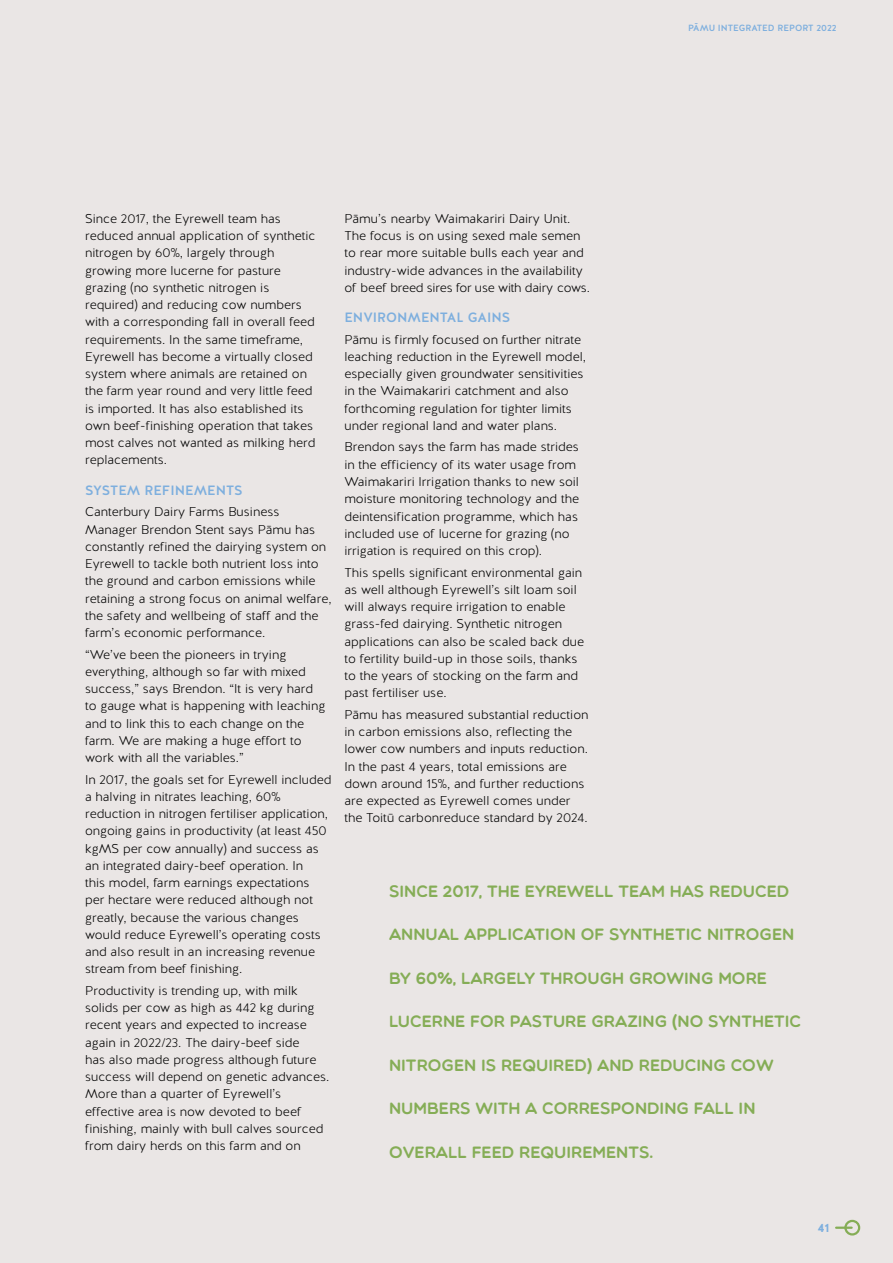
<style>
.page{position:relative;width:893px;height:1263px;background:#eae6e5}
.page>*{position:absolute;margin:0;border:0;box-sizing:border-box;transform-origin:0 0}
.t1{font:16.5px "Multicolore";color:#85ad56}
.t2{font:500 13.5px "Halis R";color:#7eafde}
.t3{font:300 12.75px/17.2px "Halis R";color:#000}
.t4{font:700 12px "Halis R";color:#7eafde}
.t5{font:500 9px "Halis R";color:#7eafde}
.s1{font-family:"Halis R";font-weight:900}
</style>
<div class="page">
<div style="left:844px;top:1220px;width:16px;height:15px;border:2px solid #85ad56;border-radius:50%"></div>
<hr style="left:836px;top:1226px;width:16px;height:3px;background:#85ad56">
<p class="t5" style="left:688px;top:22px;width:150px">PĀMU INTEGRATED REPORT 2022</p>
<p class="t3" style="left:85px;top:210px;width:232px">Since 2017, the Eyrewell team has reduced annual application of synthetic nitrogen by 60%, largely through growing more lucerne for pasture grazing (no synthetic nitrogen is required) and reducing cow numbers with a corresponding fall in overall feed requirements. In the same timeframe, Eyrewell has become a virtually closed system where animals are retained on the farm year round and very little feed is imported. It has also established its own beef-finishing operation that takes most calves not wanted as milking herd replacements.</p>
<p class="t2" style="left:85px;top:481px;width:159px">SYSTEM REFINEMENTS</p>
<p class="t3" style="left:85px;top:504px;width:248px">Canterbury Dairy Farms Business Manager Brendon Stent says Pāmu has constantly refined the dairying system on Eyrewell to tackle both nutrient loss into the ground and carbon emissions while retaining a strong focus on animal welfare, the safety and wellbeing of staff and the farm’s economic performance.</p>
<p class="t3" style="left:85px;top:646px;width:242px">“We’ve been the pioneers in trying everything, although so far with mixed success,” says Brendon. “It is very hard to gauge what is happening with leaching and to link this to each change on the farm. We are making a huge effort to work with all the variables.”</p>
<p class="t3" style="left:85px;top:771px;width:248px">In 2017, the goals set for Eyrewell included a halving in nitrates leaching, 60% reduction in nitrogen fertiliser application, ongoing gains in productivity (at least 450 kgMS per cow annually) and success as an integrated dairy-beef operation. In<br>this model, farm earnings expectations per hectare were reduced although not greatly, because the various changes would reduce Eyrewell’s operating costs and also result in an increasing revenue stream from beef finishing.</p>
<p class="t3" style="left:85px;top:982px;width:246px">Productivity is trending up, with milk solids per cow as high as 442 kg during recent years and expected to increase again in 2022/23. The dairy-beef side<br>has also made progress although future success will depend on genetic advances.<br>More than a quarter of Eyrewell’s effective area is now devoted to beef finishing, mainly with bull calves sourced from dairy herds on this farm and on</p>
<p class="t3" style="left:344px;top:210px;width:247px">Pāmu’s nearby Waimakariri Dairy Unit.<br>The focus is on using sexed male semen to rear more suitable bulls each year and industry-wide advances in the availability of beef breed sires for use with dairy cows.</p>
<p class="t2" style="left:344px;top:309px;width:167px">ENVIRONMENTAL GAINS</p>
<p class="t3" style="left:344px;top:331px;width:243px">Pāmu is firmly focused on further nitrate leaching reduction in the Eyrewell model, especially given groundwater sensitivities in the Waimakariri catchment and also forthcoming regulation for tighter limits under regional land and water plans.</p>
<p class="t3" style="left:344px;top:439px;width:236px">Brendon says the farm has made strides in the efficiency of its water usage from Waimakariri Irrigation thanks to new soil moisture monitoring technology and the deintensification programme, which has included use of lucerne for grazing (no irrigation is required on this crop).</p>
<p class="t3" style="left:344px;top:564px;width:241px">This spells significant environmental gain as well although Eyrewell’s silt loam soil will always require irrigation to enable grass-fed dairying. Synthetic nitrogen applications can also be scaled back due to fertility build-up in those soils, thanks to the years of stocking on the farm and past fertiliser use.</p>
<p class="t3" style="left:344px;top:706px;width:246px">Pāmu has measured substantial reduction in carbon emissions also, reflecting the lower cow numbers and inputs reduction.<br>In the past 4 years, total emissions are down around 15%, and further reductions are expected as Eyrewell comes under the Toitū carbonreduce standard by 2024.</p>
<p class="t1" style="left:389px;top:881px;width:402px">SINCE 2017, THE EYREWELL TEAM HAS REDUCED</p>
<p class="t1" style="left:389px;top:925px;width:407px">ANNUAL APPLICATION OF SYNTHETIC NITROGEN</p>
<p class="t1" style="left:389px;top:968px;width:379px">BY 60%, LARGELY THROUGH GROWING MORE</p>
<p class="t1" style="left:389px;top:1012px;width:414px">LUCERNE FOR PASTURE GRAZING <span class="s1">(</span>NO SYNTHETIC</p>
<p class="t1" style="left:389px;top:1055px;width:386px">NITROGEN IS REQUIRED<span class="s1">)</span> AND REDUCING COW</p>
<p class="t1" style="left:389px;top:1099px;width:368px">NUMBERS WITH A CORRESPONDING FALL IN</p>
<p class="t1" style="left:389px;top:1142px;width:266px">OVERALL FEED REQUIREMENTS.</p>
<p class="t4" style="left:818px;top:1220px;width:13px">41</p>
</div>
